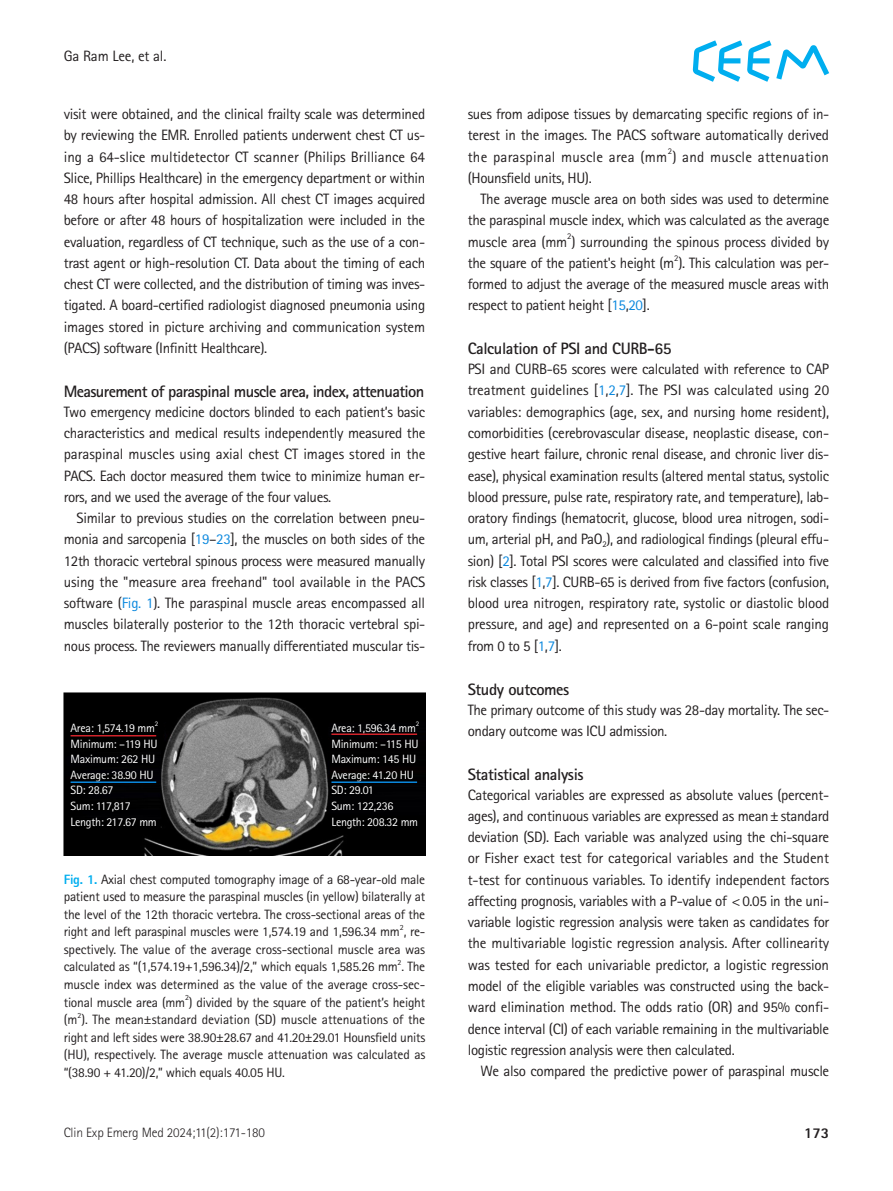
<style>
.page{position:relative;width:893px;height:1191px;background:#fff}
.page>*{position:absolute;margin:0;border:0;box-sizing:border-box;transform-origin:0 0}
.sub_title{font:700 16.5px "Rotis Sans Serif Std";letter-spacing:-.025em;color:#231f20}
.body{font:15px/21.3px "Rotis Sans Serif Std";letter-spacing:-.025em;color:#231f20;text-align:justify}
.t1{font:800 15px "Rotis Sans Serif Std";color:#231f20}
.표제목그림캡션{font:13.5px/17.5px "Rotis Sans Serif Std";letter-spacing:-.01em;color:#231f20;text-align:justify}
.t2{font:300 13.5px "Rotis Sans Serif Std";letter-spacing:-.01em;color:#231f20}
.fig_text{font:12px/15.6px "Rotis Sans Serif Std";letter-spacing:-.025em;color:#fff}
.body-2{font:8.7px "Rotis Sans Serif Std";color:#231f20}
.표제목그림캡션-2{font:7.8px "Rotis Sans Serif Std";color:#231f20}
.fig_text-2{font:7.05px "Rotis Sans Serif Std";color:#fff}
.s1{color:#0b88de}
.s2{font-weight:800;color:#00aeef}
</style>
<div class="page">
<svg style="left:693px;top:40px;width:136px;height:42px"></svg>
<img style="left:64px;top:692px;width:361px;height:163px">
<hr style="left:71px;top:735px;width:85px;height:1px;background:#d1232a">
<hr style="left:331px;top:733px;width:86px;height:2px;background:#d1232a">
<hr style="left:71px;top:781px;width:85px;height:2px;background:#0b88de">
<hr style="left:331px;top:781px;width:86px;height:2px;background:#0b88de">
<p class="body" style="left:64px;top:45px;width:104px">Ga Ram Lee, et al.</p>
<p class="body" style="left:64px;top:103px;width:363px">visit were obtained, and the clinical frailty scale was determined by reviewing the EMR. Enrolled patients underwent chest CT us&shy;ing a 64-slice multidetector CT scanner (Philips Brilliance 64<br>Slice, Phillips Healthcare) in the emergency department or within 48 hours after hospital admission. All chest CT images acquired before or after 48 hours of hospitalization were included in the evaluation, regardless of CT technique, such as the use of a con&shy;trast agent or high-resolution CT. Data about the timing of each chest CT were collected, and the distribution of timing was inves&shy;tigated. A board-certified radiologist diagnosed pneumonia using images stored in picture archiving and communication system (PACS) software (Infinitt Healthcare).</p>
<p class="sub_title" style="left:64px;top:381px;width:362px">Measurement of paraspinal muscle area, index, attenuation</p>
<p class="body" style="left:64px;top:401px;width:363px">Two emergency medicine doctors blinded to each patient’s basic characteristics and medical results independently measured the paraspinal muscles using axial chest CT images stored in the PACS. Each doctor measured them twice to minimize human er&shy;rors, and we used the average of the four values.</p>
<p class="body" style="left:64px;top:507px;width:363px;text-indent:13px">Similar to previous studies on the correlation between pneu&shy;monia and sarcopenia [<span class="s1">19</span>–<span class="s1">23</span>], the muscles on both sides of the 12th thoracic vertebral spinous process were measured manually using the "measure area freehand" tool available in the PACS software (<span class="s1">Fig. 1</span>). The paraspinal muscle areas encompassed all muscles bilaterally posterior to the 12th thoracic vertebral spi&shy;nous process. The reviewers manually differentiated muscular tis-</p>
<p class="fig_text" style="left:71px;top:720px;width:86px">Area: 1,574.19 mm</p>
<p class="fig_text-2" style="left:155px;top:719px;width:5px">2</p>
<p class="fig_text" style="left:71px;top:736px;width:89px">Minimum: –119 HU</p>
<p class="fig_text" style="left:71px;top:751px;width:86px">Maximum: 262 HU</p>
<p class="fig_text" style="left:71px;top:767px;width:84px">Average: 38.90 HU</p>
<p class="fig_text" style="left:71px;top:782px;width:44px">SD: 28.67</p>
<p class="fig_text" style="left:71px;top:798px;width:62px">Sum: 117,817</p>
<p class="fig_text" style="left:71px;top:814px;width:88px">Length: 217.67 mm</p>
<p class="fig_text" style="left:331px;top:720px;width:86px">Area: 1,596.34 mm</p>
<p class="fig_text-2" style="left:416px;top:719px;width:5px">2</p>
<p class="fig_text" style="left:331px;top:736px;width:89px">Minimum: –115 HU</p>
<p class="fig_text" style="left:331px;top:751px;width:86px">Maximum: 145 HU</p>
<p class="fig_text" style="left:331px;top:767px;width:84px">Average: 41.20 HU</p>
<p class="fig_text" style="left:331px;top:782px;width:44px">SD: 29.01</p>
<p class="fig_text" style="left:331px;top:798px;width:88px">Sum: 122,236<br>Length: 208.32 mm</p>
<p class="표제목그림캡션" style="left:64px;top:870px;width:363px"><span class="s2">Fig. 1.</span> Axial chest computed tomography image of a 68-year-old male patient used to measure the paraspinal muscles (in yellow) bilaterally at the level of the 12th thoracic vertebra. The cross-sectional areas of the right and left paraspinal muscles were 1,574.19 and 1,596.34 mm , re-</p>
<p class="표제목그림캡션-2" style="left:400px;top:922px;width:5px">2</p>
<p class="표제목그림캡션" style="left:64px;top:940px;width:363px">spectively. The value of the average cross-sectional muscle area was calculated as “(1,574.19+1,596.34)/2,” which equals 1,585.26 mm . The</p>
<p class="표제목그림캡션-2" style="left:397px;top:957px;width:5px">2</p>
<p class="표제목그림캡션" style="left:64px;top:975px;width:363px">muscle index was determined as the value of the average cross-sec&shy;tional muscle area (mm ) divided by the square of the patient’s height</p>
<p class="표제목그림캡션-2" style="left:185px;top:993px;width:5px">2</p>
<p class="표제목그림캡션" style="left:64px;top:1011px;width:363px">(m ). The mean±standard deviation (SD) muscle attenuations of the</p>
<p class="표제목그림캡션-2" style="left:77px;top:1010px;width:5px">2</p>
<p class="표제목그림캡션" style="left:64px;top:1028px;width:363px">right and left sides were 38.90±28.67 and 41.20±29.01 Hounsfield units (HU), respectively. The average muscle attenuation was calculated as “(38.90 + 41.20)/2,” which equals 40.05 HU.</p>
<p class="body" style="left:468px;top:103px;width:363px">sues from adipose tissues by demarcating specific regions of in&shy;terest in the images. The PACS software automatically derived the paraspinal muscle area (mm ) and muscle attenuation</p>
<p class="body-2" style="left:668px;top:146px;width:6px">2</p>
<p class="body" style="left:468px;top:167px;width:125px">(Hounsfield units, HU).</p>
<p class="body" style="left:468px;top:188px;width:363px;text-indent:13px">The average muscle area on both sides was used to determine the paraspinal muscle index, which was calculated as the average muscle area (mm ) surrounding the spinous process divided by</p>
<p class="body-2" style="left:567px;top:231px;width:6px">2</p>
<p class="body" style="left:468px;top:252px;width:363px">the square of the patient's height (m ). This calculation was per-</p>
<p class="body-2" style="left:674px;top:253px;width:6px">2</p>
<p class="body" style="left:468px;top:273px;width:363px">formed to adjust the average of the measured muscle areas with respect to patient height [<span class="s1">15</span>,<span class="s1">20</span>].</p>
<p class="sub_title" style="left:468px;top:338px;width:206px">Calculation of PSI and CURB-65</p>
<p class="body" style="left:468px;top:358px;width:363px">PSI and CURB-65 scores were calculated with reference to CAP treatment guidelines [<span class="s1">1</span>,<span class="s1">2</span>,<span class="s1">7</span>]. The PSI was calculated using 20 variables: demographics (age, sex, and nursing home resident), comorbidities (cerebrovascular disease, neoplastic disease, con&shy;gestive heart failure, chronic renal disease, and chronic liver dis&shy;ease), physical examination results (altered mental status, systolic blood pressure, pulse rate, respiratory rate, and temperature), lab&shy;oratory findings (hematocrit, glucose, blood urea nitrogen, sodi&shy;um, arterial pH, and PaO<sub>2</sub>), and radiological findings (pleural effu&shy;sion) [<span class="s1">2</span>]. Total PSI scores were calculated and classified into five risk classes [<span class="s1">1</span>,<span class="s1">7</span>]. CURB-65 is derived from five factors (confusion, blood urea nitrogen, respiratory rate, systolic or diastolic blood pressure, and age) and represented on a 6-point scale ranging from 0 to 5 [<span class="s1">1</span>,<span class="s1">7</span>].</p>
<p class="sub_title" style="left:468px;top:678px;width:103px">Study outcomes</p>
<p class="body" style="left:468px;top:699px;width:363px">The primary outcome of this study was 28-day mortality. The sec&shy;ondary outcome was ICU admission.</p>
<p class="sub_title" style="left:468px;top:763px;width:117px">Statistical analysis</p>
<p class="body" style="left:468px;top:784px;width:363px">Categorical variables are expressed as absolute values (percent&shy;ages), and continuous variables are expressed as mean±standard deviation (SD). Each variable was analyzed using the chi-square or Fisher exact test for categorical variables and the Student t-test for continuous variables. To identify independent factors affecting prognosis, variables with a P-value of &lt;0.05 in the uni&shy;variable logistic regression analysis were taken as candidates for the multivariable logistic regression analysis. After collinearity was tested for each univariable predictor, a logistic regression model of the eligible variables was constructed using the back&shy;ward elimination method. The odds ratio (OR) and 95% confi&shy;dence interval (CI) of each variable remaining in the multivariable logistic regression analysis were then calculated.</p>
<p class="body" style="left:480px;top:1060px;width:350px">We also compared the predictive power of paraspinal muscle</p>
<p class="t2" style="left:64px;top:1124px;width:203px">Clin Exp Emerg Med 2024;11(2):171-180</p>
<p class="t1" style="left:804px;top:1123px;width:27px">173</p>
</div>
